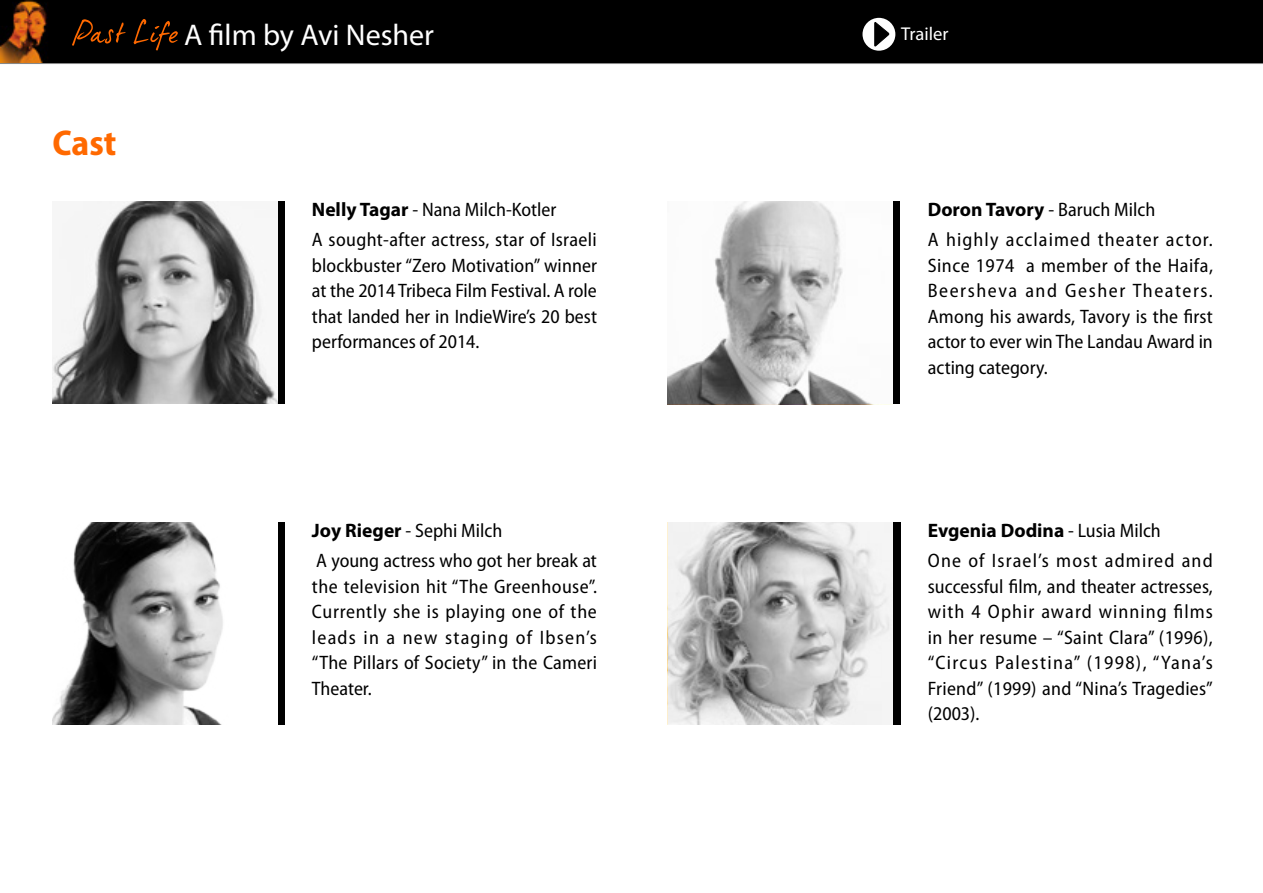
<style>
.page{position:relative;width:1263px;height:893px;background:#fff}
.page>*{position:absolute;margin:0;border:0;box-sizing:border-box;transform-origin:0 0}
.t1{font:700 semi-condensed 36px "Myriad Pro";color:#ff6900}
.t2{font:30px "Myriad Pro";color:#fff}
.t3{font:semi-condensed 19.5px/25.5px "Myriad Pro";letter-spacing:.01em;color:#000}
.t4{font:semi-condensed 19.5px/30px "Myriad Pro";letter-spacing:.055em;color:#000}
.t5{font:semi-condensed 19.5px/30px "Myriad Pro";letter-spacing:.06em;color:#000}
.t6{font:18.6px "Myriad Pro";color:#fff}
.s1{font-weight:700;font-stretch:normal}
</style>
<div class="page">
<svg style="left:52px;top:201px;width:233px;height:203px"></svg>
<svg style="left:52px;top:522px;width:233px;height:203px"></svg>
<svg style="left:668px;top:201px;width:232px;height:203px"></svg>
<svg style="left:668px;top:522px;width:233px;height:203px"></svg>
<div style="left:0;top:0;width:1263px;height:64px;background:#000"></div>
<svg style="left:72px;top:19px;width:54px;height:27px"></svg>
<svg style="left:134px;top:19px;width:44px;height:31px"></svg>
<div style="left:862px;top:18px;width:33px;height:33px;background:#fff;border-radius:50%"></div>
<svg style="left:874px;top:22px;width:15px;height:25px"></svg>
<h1 class="t1" style="left:52px;top:120px;width:65px">Cast</h1>
<h2 class="t2" style="left:184px;top:16px;width:251px">A film by Avi Nesher</h2>
<p class="t3" style="left:312px;top:194px;width:286px;line-height:30px"><span class="s1">Nelly Tagar</span> - Nana Milch-Kotler<br>A sought-after actress, star of Israeli</p>
<p class="t3" style="left:312px;top:252px;width:287px;text-align:justify">blockbuster “Zero Motivation” winner at the 2014Tribeca Film Festival A. role that landed her in IndieWires’ 20 best performances of 2014.</p>
<p class="t3" style="left:312px;top:515px;width:286px;line-height:30px"><span class="s1">Joy Rieger</span> - Sephi Milch<br>A young actress who got her break at</p>
<p class="t3" style="left:312px;top:573px;width:287px;text-align:justify">the television hit “The Greenhouse .“ Currently she is playing one of the leads in a new staging of Ibsen s’ “The Pillars of Society” in the Cameri Theater.</p>
<p class="t6" style="left:901px;top:22px;width:49px">Trailer</p>
<p class="t4" style="left:928px;top:194px;width:286px"><span class="s1">Doron Tavory</span> - Baruch Milch<br>A highly acclaimed theater actor.</p>
<p class="t3" style="left:1026px;top:252px;width:188px">a member of the Haifa,</p>
<p class="t3" style="left:928px;top:252px;width:287px">Since 1974<br>Beersheva and Gesher Theaters.<br>Among his awards, Tavory is the first actor to ever winThe Landau Award in acting category.</p>
<p class="t5" style="left:928px;top:515px;width:286px"><span class="s1">Evgenia Dodina</span> - Lusia Milch<br>One of Israel s’ most admired and</p>
<p class="t3" style="left:928px;top:573px;width:287px;text-align:justify">successful film, and theater actresses, with 4 Ophir award winning films in her resume – “Saint Clara )“ 1996 ,( “Circus Palestina” (1998 “, ) Yana s’ Friend” (1999) and “Ninas’ Tragedies“ )2003 .(</p>
</div>
